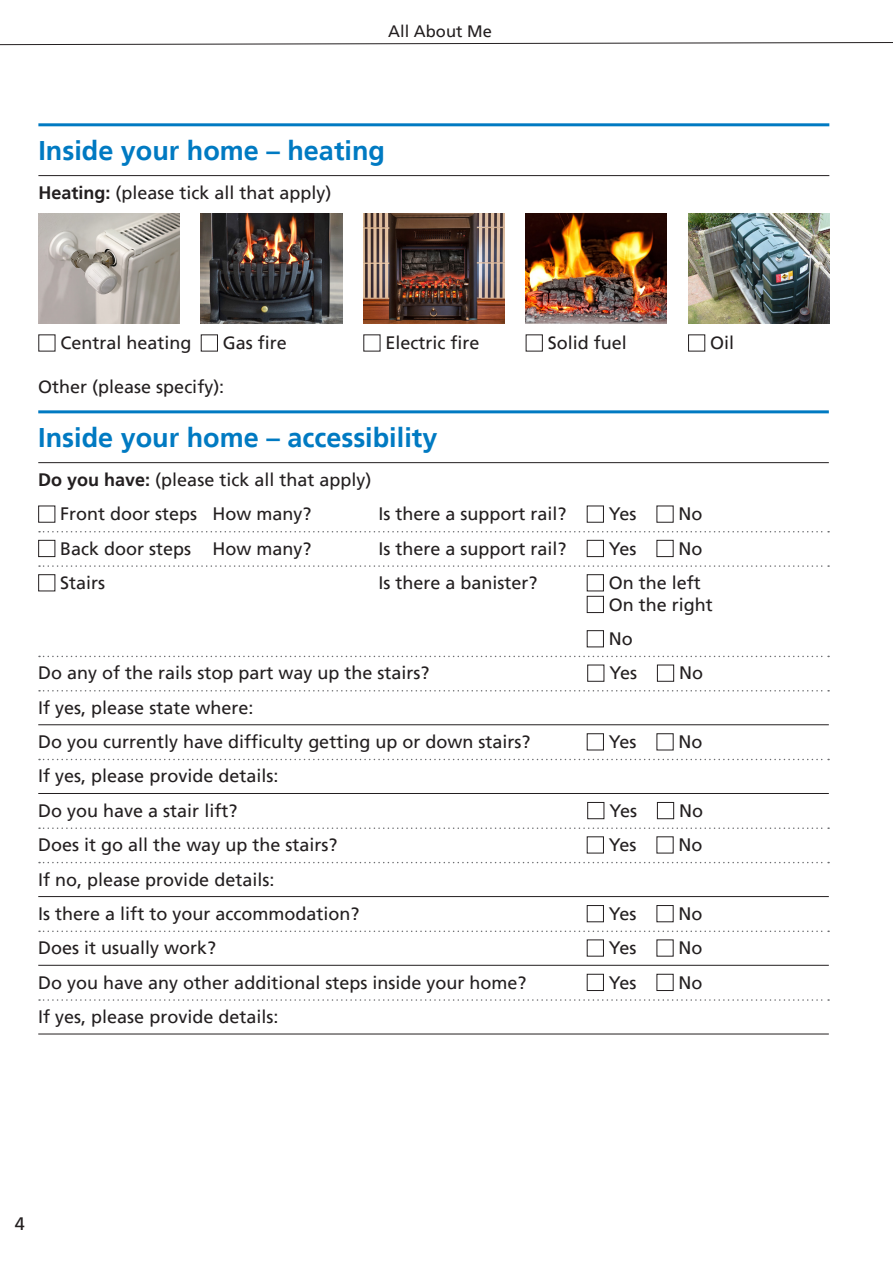
<style>
.page{position:relative;width:893px;height:1263px;background:#fff}
.page>*{position:absolute;margin:0;border:0;box-sizing:border-box;transform-origin:0 0}
.subhead{font:700 27px "Frutiger";color:#007ac2}
.dotted_line_under{font:18px/21.6px "Frutiger";color:#231f20}
.solid_line_under{font:18px "Frutiger";color:#231f20}
.no_line_under{font:18px "Frutiger";color:#231f20}
.t1{font:16.5px "Frutiger";color:#231f20}
.s1{font-weight:700}
</style>
<div class="page">
<svg style="left:0;top:42px;width:893px;height:3px"></svg>
<hr style="left:38px;top:123px;width:791px;height:3px;background:#007ac2">
<hr style="left:38px;top:175px;width:791px;height:1px;background:#231f20">
<img style="left:38px;top:213px;width:142px;height:111px">
<img style="left:201px;top:213px;width:141px;height:111px">
<img style="left:363px;top:213px;width:141px;height:111px">
<img style="left:526px;top:213px;width:141px;height:111px">
<img style="left:688px;top:213px;width:141px;height:111px">
<hr style="left:38px;top:410px;width:791px;height:3px;background:#007ac2">
<hr style="left:38px;top:462px;width:791px;height:1px;background:#231f20">
<svg style="left:39px;top:531px;width:790px;height:1px"></svg>
<svg style="left:39px;top:565px;width:790px;height:2px"></svg>
<svg style="left:39px;top:656px;width:790px;height:1px"></svg>
<svg style="left:39px;top:690px;width:790px;height:1px"></svg>
<hr style="left:38px;top:724px;width:791px;height:1px;background:#231f20">
<svg style="left:39px;top:759px;width:790px;height:1px"></svg>
<hr style="left:38px;top:793px;width:791px;height:1px;background:#231f20">
<svg style="left:39px;top:827px;width:790px;height:2px"></svg>
<svg style="left:39px;top:862px;width:790px;height:1px"></svg>
<hr style="left:38px;top:896px;width:791px;height:1px;background:#231f20">
<svg style="left:39px;top:930px;width:790px;height:2px"></svg>
<hr style="left:38px;top:965px;width:791px;height:1px;background:#231f20">
<svg style="left:39px;top:999px;width:790px;height:2px"></svg>
<hr style="left:38px;top:1034px;width:791px;height:1px;background:#231f20">
<div style="left:38px;top:506px;width:17px;height:17px;border:1px solid #231f20"></div>
<div style="left:587px;top:506px;width:17px;height:17px;border:1px solid #231f20"></div>
<div style="left:38px;top:540px;width:17px;height:17px;border:1px solid #231f20"></div>
<div style="left:587px;top:540px;width:17px;height:17px;border:1px solid #231f20"></div>
<div style="left:656px;top:540px;width:17px;height:17px;border:1px solid #231f20"></div>
<div style="left:38px;top:574px;width:17px;height:17px;border:1px solid #231f20"></div>
<div style="left:587px;top:574px;width:17px;height:17px;border:1px solid #231f20"></div>
<div style="left:587px;top:596px;width:17px;height:17px;border:1px solid #231f20"></div>
<div style="left:587px;top:630px;width:17px;height:17px;border:1px solid #231f20"></div>
<div style="left:587px;top:665px;width:17px;height:17px;border:1px solid #231f20"></div>
<div style="left:657px;top:665px;width:17px;height:17px;border:1px solid #231f20"></div>
<div style="left:587px;top:733px;width:17px;height:17px;border:1px solid #231f20"></div>
<div style="left:587px;top:802px;width:17px;height:17px;border:1px solid #231f20"></div>
<div style="left:657px;top:802px;width:17px;height:17px;border:1px solid #231f20"></div>
<div style="left:587px;top:905px;width:17px;height:17px;border:1px solid #231f20"></div>
<div style="left:587px;top:974px;width:17px;height:17px;border:1px solid #231f20"></div>
<div style="left:656px;top:974px;width:17px;height:17px;border:1px solid #231f20"></div>
<p class="t1" style="left:388px;top:22px;width:105px">All About Me</p>
<p class="subhead" style="left:38px;top:135px;width:348px">Inside your home – heating</p>
<p class="dotted_line_under" style="left:38px;top:182px;width:295px"><span class="s1">Heating:</span> (please tick all that apply)</p>
<p class="dotted_line_under" style="left:60px;top:332px;width:133px">Central heating</p>
<p class="dotted_line_under" style="left:223px;top:332px;width:66px">Gas fire</p>
<p class="dotted_line_under" style="left:385px;top:332px;width:96px">Electric fire</p>
<p class="dotted_line_under" style="left:548px;top:332px;width:81px">Solid fuel</p>
<p class="dotted_line_under" style="left:710px;top:332px;width:26px">Oil</p>
<p class="no_line_under" style="left:38px;top:376px;width:188px">Other (please specify):</p>
<p class="subhead" style="left:38px;top:422px;width:401px">Inside your home – accessibility</p>
<p class="no_line_under" style="left:38px;top:469px;width:335px"><span class="s1">Do you have:</span> (please tick all that apply)</p>
<p class="dotted_line_under" style="left:60px;top:503px;width:253px">Front door steps How many?</p>
<p class="dotted_line_under" style="left:378px;top:503px;width:190px">Is there a support rail?</p>
<p class="dotted_line_under" style="left:609px;top:503px;width:29px">Yes</p>
<p class="dotted_line_under" style="left:678px;top:503px;width:25px">No</p>
<p class="dotted_line_under" style="left:60px;top:538px;width:253px">Back door steps How many?</p>
<p class="dotted_line_under" style="left:378px;top:538px;width:190px">Is there a support rail?</p>
<p class="dotted_line_under" style="left:609px;top:538px;width:29px">Yes</p>
<p class="dotted_line_under" style="left:678px;top:538px;width:25px">No</p>
<p class="dotted_line_under" style="left:60px;top:572px;width:47px">Stairs</p>
<p class="dotted_line_under" style="left:378px;top:572px;width:161px">Is there a banister?</p>
<p class="dotted_line_under" style="left:609px;top:572px;width:106px">On the left<br>On the right</p>
<p class="dotted_line_under" style="left:609px;top:628px;width:25px">No</p>
<p class="dotted_line_under" style="left:38px;top:662px;width:393px">Do any of the rails stop part way up the stairs?</p>
<p class="dotted_line_under" style="left:609px;top:662px;width:29px">Yes</p>
<p class="dotted_line_under" style="left:679px;top:662px;width:25px">No</p>
<p class="dotted_line_under" style="left:38px;top:697px;width:217px">If yes, please state where:</p>
<p class="dotted_line_under" style="left:38px;top:731px;width:494px">Do you currently have difficulty getting up or down stairs?</p>
<p class="dotted_line_under" style="left:609px;top:731px;width:29px">Yes</p>
<p class="dotted_line_under" style="left:678px;top:731px;width:25px">No</p>
<p class="solid_line_under" style="left:38px;top:766px;width:242px">If yes, please provide details:</p>
<p class="dotted_line_under" style="left:38px;top:800px;width:201px">Do you have a stair lift?</p>
<p class="dotted_line_under" style="left:609px;top:800px;width:29px">Yes</p>
<p class="dotted_line_under" style="left:679px;top:800px;width:25px">No</p>
<p class="dotted_line_under" style="left:38px;top:834px;width:301px">Does it go all the way up the stairs?</p>
<p class="dotted_line_under" style="left:609px;top:834px;width:29px">Yes</p>
<p class="dotted_line_under" style="left:678px;top:834px;width:25px">No</p>
<p class="solid_line_under" style="left:38px;top:869px;width:238px">If no, please provide details:</p>
<p class="dotted_line_under" style="left:38px;top:903px;width:323px">Is there a lift to your accommodation?</p>
<p class="dotted_line_under" style="left:609px;top:903px;width:29px">Yes</p>
<p class="dotted_line_under" style="left:678px;top:903px;width:25px">No</p>
<p class="dotted_line_under" style="left:38px;top:937px;width:180px">Does it usually work?</p>
<p class="dotted_line_under" style="left:609px;top:937px;width:29px">Yes</p>
<p class="dotted_line_under" style="left:678px;top:937px;width:25px">No</p>
<p class="dotted_line_under" style="left:38px;top:972px;width:490px">Do you have any other additional steps inside your home?</p>
<p class="dotted_line_under" style="left:609px;top:972px;width:29px">Yes</p>
<p class="dotted_line_under" style="left:678px;top:972px;width:25px">No</p>
<p class="solid_line_under" style="left:38px;top:1006px;width:242px">If yes, please provide details:</p>
<p class="dotted_line_under" style="left:15px;top:1213px;width:12px">4</p>
</div>
